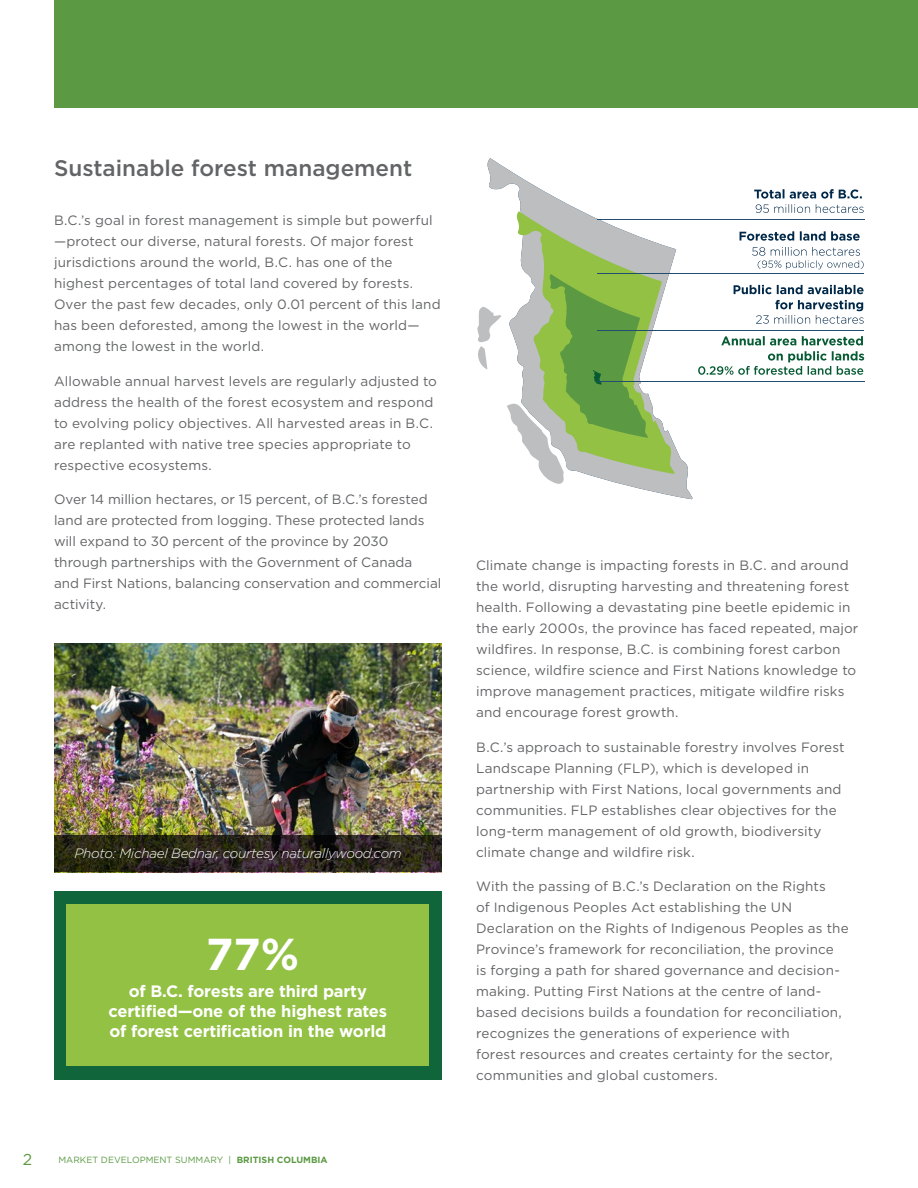
<style>
.page{position:relative;width:918px;height:1188px;background:#fff}
.page>*{position:absolute;margin:0;border:0;box-sizing:border-box;transform-origin:0 0}
.t1{font:700 44.7px "Gotham";color:#fff}
.t2{font:500 22.5px "Gotham";color:#636466}
.t3{font:700 16.5px/19.8px "Gotham";letter-spacing:-.01em;color:#fff;text-align:center}
.t4{font:15.75px "Gotham";color:#5b9943}
.t5{font:13.5px/21px "Gotham";letter-spacing:.01em;color:#636466}
.t6{font:italic 300 13.5px "Gotham";letter-spacing:-.02em;color:#fff}
.t7{font:9px "Gotham";color:#5b9943}
.s1{font-weight:700}
</style>
<div class="page">
<div style="left:54px;top:0;width:864px;height:108px;background:#5b9943"></div>
<svg style="left:477px;top:307px;width:10px;height:62px"></svg>
<svg style="left:487px;top:158px;width:206px;height:341px"></svg>
<svg style="left:507px;top:211px;width:168px;height:274px"></svg>
<hr style="left:651px;top:273px;width:213px;height:1px;background:#234d70">
<svg style="left:740px;top:231px;width:120px;height:10px"></svg>
<svg style="left:752px;top:247px;width:112px;height:22px"></svg>
<hr style="left:652px;top:381px;width:213px;height:1px;background:#234d70">
<hr style="left:598px;top:381px;width:215px;height:1px;background:#234d70">
<hr style="left:598px;top:330px;width:215px;height:1px;background:#234d70">
<hr style="left:598px;top:220px;width:215px;height:1px;background:#234d70">
<hr style="left:598px;top:273px;width:215px;height:1px;background:#234d70">
<svg style="left:721px;top:336px;width:142px;height:9px"></svg>
<svg style="left:698px;top:351px;width:166px;height:24px"></svg>
<hr style="left:618px;top:330px;width:246px;height:1px;background:#234d70">
<svg style="left:734px;top:285px;width:130px;height:9px"></svg>
<svg style="left:756px;top:300px;width:108px;height:24px"></svg>
<svg style="left:754px;top:189px;width:110px;height:24px"></svg>
<hr style="left:651px;top:220px;width:213px;height:1px;background:#234d70">
<img style="left:54px;top:644px;width:388px;height:192px">
<svg style="left:54px;top:836px;width:388px;height:36px;background:#2a251b"></svg>
<div style="left:54px;top:891px;width:388px;height:189px;background:#10653b"></div>
<div style="left:67px;top:905px;width:362px;height:161px;background:#93c144"></div>
<h2 class="t2" style="left:54px;top:153px;width:360px">Sustainable forest management</h2>
<p class="t5" style="left:54px;top:210px;width:388px">B.C.’s goal in forest management is simple but powerful —protect our diverse, natural forests. Of major forest jurisdictions around the world, B.C. has one of the highest percentages of total land covered by forests.<br>Over the past few decades, only 0.01 percent of this land has been deforested, among the lowest in the world— among the lowest in the world.</p>
<p class="t5" style="left:54px;top:370px;width:385px">Allowable annual harvest levels are regularly adjusted to address the health of the forest ecosystem and respond to evolving policy objectives. All harvested areas in B.C. are replanted with native tree species appropriate to respective ecosystems.</p>
<p class="t5" style="left:54px;top:489px;width:389px">Over 14 million hectares, or 15 percent, of B.C.’s forested land are protected from logging. These protected lands will expand to 30 percent of the province by 2030 through partnerships with the Government of Canada<br>and First Nations, balancing conservation and commercial activity.</p>
<p class="t6" style="left:75px;top:845px;width:329px">Photo: Michael Bednar, courtesy naturallywood.com</p>
<h1 class="t1" style="left:206px;top:924px;width:95px">77%</h1>
<p class="t3" style="left:109px;top:981px;width:280px">of B.C. forests are third party certified—one of the highest rates of forest certification in the world</p>
<p class="t4" style="left:23px;top:1150px;width:11px">2</p>
<p class="t7" style="left:58px;top:1154px;width:271px">MARKET DEVELOPMENT SUMMARY | <span class="s1">BRITISH COLUMBIA</span></p>
<p class="t5" style="left:476px;top:555px;width:384px">Climate change is impacting forests in B.C. and around the world, disrupting harvesting and threatening forest health. Following a devastating pine beetle epidemic in the early 2000s, the province has faced repeated, major wildfires. In response, B.C. is combining forest carbon science, wildfire science and First Nations knowledge to improve management practices, mitigate wildfire risks and encourage forest growth.</p>
<p class="t5" style="left:476px;top:736px;width:370px">B.C.’s approach to sustainable forestry involves Forest Landscape Planning (FLP), which is developed in partnership with First Nations, local governments and communities. FLP establishes clear objectives for the long-term management of old growth, biodiversity climate change and wildfire risk.</p>
<p class="t5" style="left:476px;top:876px;width:374px">With the passing of B.C.’s Declaration on the Rights<br>of Indigenous Peoples Act establishing the UN Declaration on the Rights of Indigenous Peoples as the Province’s framework for reconciliation, the province<br>is forging a path for shared governance and decision&shy;making. Putting First Nations at the centre of land&shy;based decisions builds a foundation for reconciliation, recognizes the generations of experience with<br>forest resources and creates certainty for the sector, communities and global customers.</p>
</div>
